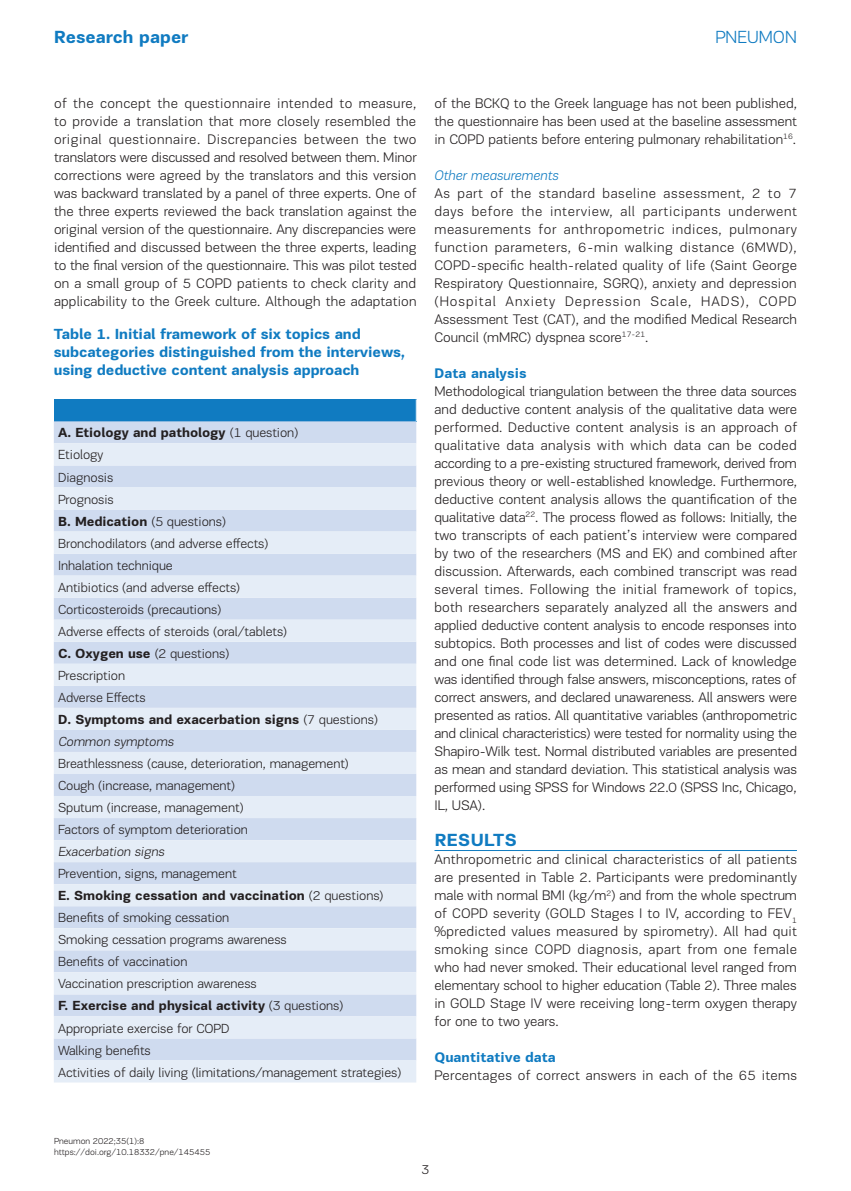
<style>
.page{position:relative;width:851px;height:1191px;background:#fff}
.page>*{position:absolute;margin:0;border:0;box-sizing:border-box;transform-origin:0 0}
.t1{font:700 18px "PF Encore Sans Pro";color:#107bc1}
.t2{font:300 18px "PF Encore Sans Pro";color:#107bc1}
.t3{font:700 18px "PF Encore Sans Pro";letter-spacing:.02em;color:#107bc1}
.t4{font:700 15px/18px "PF Encore Sans Pro";letter-spacing:-.01em;color:#107bc1}
.t5{font:300 14.25px/18px "PF Encore Sans Pro";color:#231f20;text-align:justify}
.t6{font:300 14.25px "PF Encore Sans Pro";letter-spacing:.02em;color:#231f20}
.t7{font:700 14.25px "PF Encore Sans Pro";color:#107bc1}
.t8{font:italic 300 14.25px "PF Encore Sans Pro";color:#107bc1}
.t9{font:300 13.5px/22px "PF Encore Sans Pro";letter-spacing:-.005em;color:#231f20}
.t10{font:300 9px/10.8px "PF Encore Sans Pro";color:#231f20}
.s1{font-weight:700}
</style>
<div class="page">
<hr style="left:434px;top:850px;width:362px;height:1px;background:#107bc1">
<div style="left:54px;top:399px;width:362px;height:22px;background:#107bc1"></div>
<div style="left:54px;top:421px;width:362px;height:22px;background:#cfdbef"></div>
<svg style="left:54px;top:443px;width:362px;height:639px;background:#dae4f3"></svg>
<svg style="left:416px;top:399px;width:1px;height:22px"></svg>
<p class="t1" style="left:54px;top:26px;width:136px">Research paper</p>
<p class="t2" style="left:715px;top:27px;width:83px">PNEUMON</p>
<p class="t5" style="left:54px;top:94px;width:364px">of the concept the questionnaire intended to measure, to provide a translation that more closely resembled the original questionnaire. Discrepancies between the two translators were discussed and resolved between them. Minor corrections were agreed by the translators and this version was backward translated by a panel of three experts. One of the three experts reviewed the back translation against the original version of the questionnaire. Any discrepancies were identified and discussed between the three experts, leading to the final version of the questionnaire. This was pilot tested on a small group of 5 COPD patients to check clarity and applicability to the Greek culture. Although the adaptation</p>
<p class="t5" style="left:434px;top:94px;width:364px">of the BCKQ to the Greek language has not been published, the questionnaire has been used at the baseline assessment in COPD patients before entering pulmonary rehabilitation<sup>16</sup>.</p>
<p class="t8" style="left:434px;top:167px;width:126px">Other measurements</p>
<p class="t5" style="left:434px;top:184px;width:364px">As part of the standard baseline assessment, 2 to 7 days before the interview, all participants underwent measurements for anthropometric indices, pulmonary function parameters, 6-min walking distance (6MWD), COPD-specific health-related quality of life (Saint George Respiratory Questionnaire, SGRQ), anxiety and depression (Hospital Anxiety Depression Scale, HADS), COPD Assessment Test (CAT), and the modified Medical Research Council (mMRC) dyspnea score<sup>17-21</sup>.</p>
<p class="t7" style="left:434px;top:364px;width:94px">Data analysis</p>
<p class="t5" style="left:434px;top:382px;width:364px">Methodological triangulation between the three data sources and deductive content analysis of the qualitative data were performed. Deductive content analysis is an approach of qualitative data analysis with which data can be coded according to a pre-existing structured framework, derived from previous theory or well-established knowledge. Furthermore, deductive content analysis allows the quantification of the qualitative data<sup>22</sup>. The process flowed as follows: Initially, the two transcripts of each patient’s interview were compared by two of the researchers (MS and EK) and combined after discussion. Afterwards, each combined transcript was read several times. Following the initial framework of topics, both researchers separately analyzed all the answers and applied deductive content analysis to encode responses into subtopics. Both processes and list of codes were discussed and one final code list was determined. Lack of knowledge was identified through false answers, misconceptions, rates of correct answers, and declared unawareness. All answers were presented as ratios. All quantitative variables (anthropometric and clinical characteristics) were tested for normality using the Shapiro-Wilk test. Normal distributed variables are presented as mean and standard deviation. This statistical analysis was performed using SPSS for Windows 22.0 (SPSS Inc, Chicago, IL, USA).</p>
<p class="t3" style="left:434px;top:829px;width:84px">RESULTS</p>
<p class="t5" style="left:434px;top:850px;width:364px">Anthropometric and clinical characteristics of all patients are presented in Table 2. Participants were predominantly male with normal BMI (kg/m<sup>2</sup>) and from the whole spectrum of COPD severity (GOLD Stages I to IV, according to FEV<sub>1 </sub>%predicted values measured by spirometry). All had quit smoking since COPD diagnosis, apart from one female who had never smoked. Their educational level ranged from elementary school to higher education (Table 2). Three males in GOLD Stage IV were receiving long-term oxygen therapy for one to two years.</p>
<p class="t7" style="left:434px;top:1048px;width:123px">Quantitative data</p>
<p class="t6" style="left:434px;top:1067px;width:364px">Percentages of correct answers in each of the 65 items</p>
<p class="t4" style="left:54px;top:325px;width:353px">Table 1. Initial framework of six topics and subcategories distinguished from the interviews, using deductive content analysis approach</p>
<p class="t9" style="left:58px;top:422px;width:345px"><span class="s1">A. Etiology and pathology</span> (1 question)<br>Etiology<br>Diagnosis<br>Prognosis<br><span class="s1">B. Medication</span> (5 questions)<br>Bronchodilators (and adverse effects)<br>Inhalation technique<br>Antibiotics (and adverse effects)<br>Corticosteroids (precautions)<br>Adverse effects of steroids (oral/tablets)<br><span class="s1">C. Oxygen use</span> (2 questions)<br>Prescription<br>Adverse Effects<br><span class="s1">D. Symptoms and exacerbation signs</span> (7 questions)<br>Common symptoms<br>Breathlessness (cause, deterioration, management)<br>Cough (increase, management)<br>Sputum (increase, management)<br>Factors of symptom deterioration<br>Exacerbation signs<br>Prevention, signs, management<br><span class="s1">E. Smoking cessation and vaccination</span> (2 questions)<br>Benefits of smoking cessation<br>Smoking cessation programs awareness<br>Benefits of vaccination<br>Vaccination prescription awareness<br><span class="s1">F. Exercise and physical activity</span> (3 questions)<br>Appropriate exercise for COPD<br>Walking benefits<br>Activities of daily living (limitations/management strategies)</p>
<p class="t10" style="left:54px;top:1135px;width:158px">Pneumon 2022;35(1):8 https://doi.org/10.18332/pne/145455</p>
<p class="t9" style="left:421px;top:1158px;width:9px">3</p>
</div>
